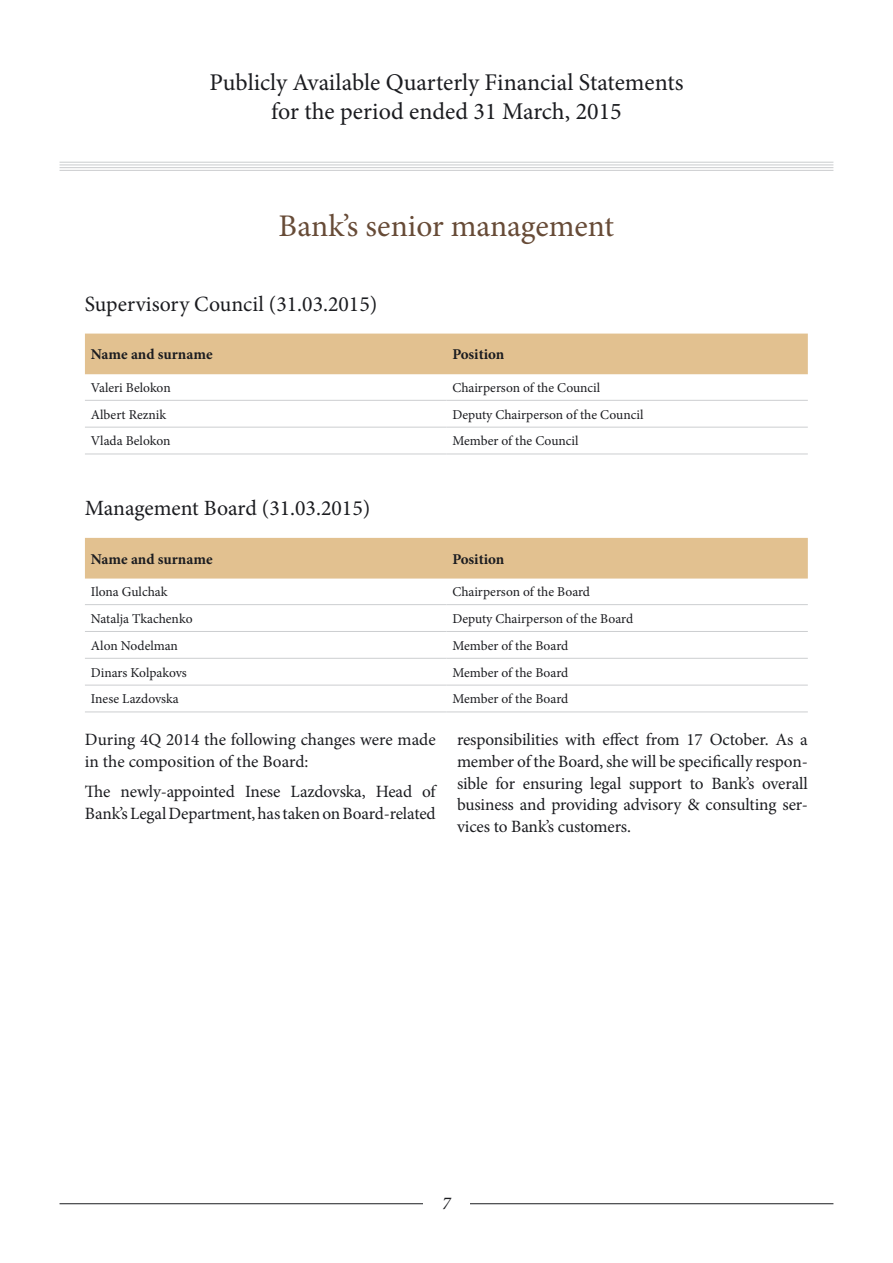
<style>
.page{position:relative;width:893px;height:1263px;background:#fff}
.page>*{position:absolute;margin:0;border:0;box-sizing:border-box;transform-origin:0 0}
.t1{font:31.5px "Minion Pro";letter-spacing:-.005em;color:#674b37}
.t2{font:24px/28.8px "Minion Pro";color:#1b1c20;text-align:center}
.t3{font:21.75px "Minion Pro";color:#1b1c20}
.t4{font:italic 18px "Minion Pro";color:#1b1c20}
.t5{font:17.25px/21.8px "Minion Pro";letter-spacing:-.01em;color:#1b1c20}
.t6{font:700 15px "Minion Pro";letter-spacing:-.005em;color:#1b1c20}
.t7{font:13.5px "Minion Pro";color:#1b1c20}
</style>
<div class="page">
<hr style="left:60px;top:1203px;width:773px;height:1px;background:#1b1c20">
<hr style="left:60px;top:170px;width:773px;height:1px;background:#ccced0">
<hr style="left:60px;top:167px;width:773px;height:1px;background:#ccced0">
<hr style="left:60px;top:164px;width:773px;height:1px;background:#ccced0">
<hr style="left:60px;top:162px;width:773px;height:1px;background:#ccced0">
<div style="left:423px;top:1201px;width:47px;height:5px;background:#fff"></div>
<div style="left:85px;top:334px;width:723px;height:40px;background:#e2c190"></div>
<hr style="left:85px;top:400px;width:361px;height:1px;background:#ccced0">
<hr style="left:446px;top:400px;width:362px;height:1px;background:#ccced0">
<hr style="left:85px;top:427px;width:361px;height:1px;background:#ccced0">
<hr style="left:446px;top:427px;width:362px;height:1px;background:#ccced0">
<hr style="left:85px;top:454px;width:361px;height:1px;background:#ccced0">
<hr style="left:446px;top:454px;width:362px;height:1px;background:#ccced0">
<div style="left:85px;top:538px;width:723px;height:40px;background:#e2c190"></div>
<hr style="left:85px;top:604px;width:361px;height:1px;background:#ccced0">
<hr style="left:446px;top:604px;width:362px;height:1px;background:#ccced0">
<hr style="left:85px;top:631px;width:361px;height:1px;background:#ccced0">
<hr style="left:446px;top:631px;width:362px;height:1px;background:#ccced0">
<hr style="left:85px;top:658px;width:361px;height:1px;background:#ccced0">
<hr style="left:446px;top:658px;width:362px;height:1px;background:#ccced0">
<hr style="left:85px;top:685px;width:361px;height:1px;background:#ccced0">
<hr style="left:446px;top:685px;width:362px;height:1px;background:#ccced0">
<hr style="left:85px;top:711px;width:361px;height:1px;background:#ccced0">
<hr style="left:446px;top:711px;width:362px;height:1px;background:#ccced0">
<h2 class="t2" style="left:209px;top:68px;width:475px">Publicly Available Quarterly Financial Statements for the period ended 31 March, 2015</h2>
<h1 class="t1" style="left:279px;top:204px;width:337px">Bank’s senior management</h1>
<p class="t3" style="left:85px;top:289px;width:294px">Supervisory Council (31.03.2015)</p>
<p class="t6" style="left:91px;top:344px;width:123px">Name and surname</p>
<p class="t6" style="left:452px;top:344px;width:54px">Position</p>
<p class="t7" style="left:91px;top:378px;width:81px">Valeri Belokon</p>
<p class="t7" style="left:452px;top:378px;width:150px">Chairperson of the Council</p>
<p class="t7" style="left:91px;top:405px;width:77px">Albert Reznik</p>
<p class="t7" style="left:452px;top:405px;width:193px">Deputy Chairperson of the Council</p>
<p class="t7" style="left:91px;top:432px;width:81px">Vlada Belokon</p>
<p class="t7" style="left:452px;top:432px;width:128px">Member of the Council</p>
<p class="t3" style="left:85px;top:493px;width:287px">Management Board (31.03.2015)</p>
<p class="t6" style="left:91px;top:548px;width:123px">Name and surname</p>
<p class="t6" style="left:452px;top:548px;width:54px">Position</p>
<p class="t7" style="left:91px;top:583px;width:78px">Ilona Gulchak</p>
<p class="t7" style="left:452px;top:583px;width:139px">Chairperson of the Board</p>
<p class="t7" style="left:91px;top:610px;width:103px">Natalja Tkachenko</p>
<p class="t7" style="left:452px;top:610px;width:182px">Deputy Chairperson of the Board</p>
<p class="t7" style="left:91px;top:636px;width:89px">Alon Nodelman</p>
<p class="t7" style="left:452px;top:636px;width:117px">Member of the Board</p>
<p class="t7" style="left:91px;top:663px;width:98px">Dinars Kolpakovs</p>
<p class="t7" style="left:452px;top:663px;width:117px">Member of the Board</p>
<p class="t7" style="left:91px;top:690px;width:89px">Inese Lazdovska</p>
<p class="t7" style="left:452px;top:690px;width:117px">Member of the Board</p>
<p class="t5" style="left:85px;top:729px;width:352px">During 4Q 2014 the following changes were made in the composition of the Board:</p>
<p class="t5" style="left:85px;top:781px;width:352px">The newly-appointed Inese Lazdovska, Head of<br>Bank’s Legal Department, has taken on Board-related</p>
<p class="t5" style="left:457px;top:729px;width:352px;text-align:justify">responsibilities with effect from 17 October. As a member of the Board, she will be specifically respon&shy;sible for ensuring legal support to Bank’s overall business and providing advisory &amp; consulting ser&shy;vices to Bank’s customers.</p>
<p class="t4" style="left:442px;top:1190px;width:10px">7</p>
</div>
